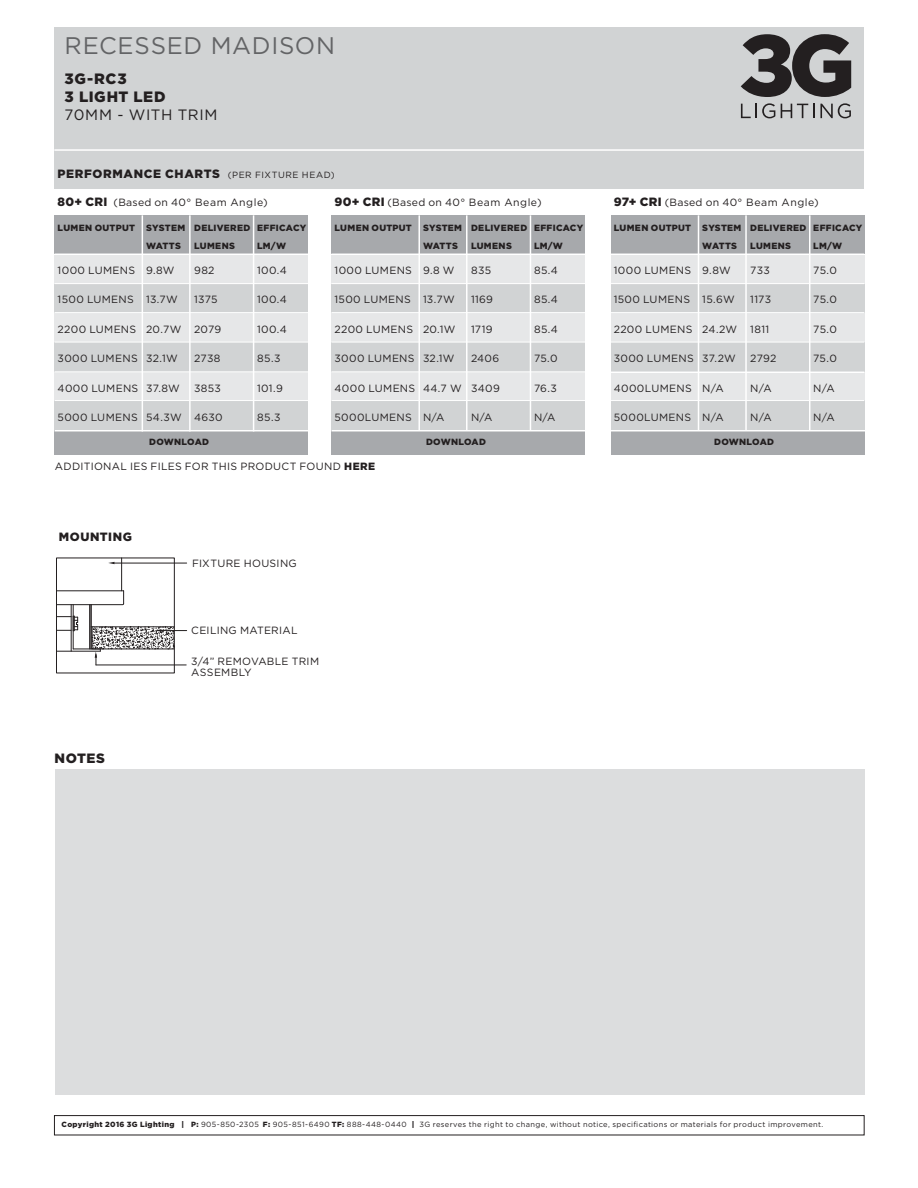
<style>
.page{position:relative;width:918px;height:1188px;background:#fff}
.page>*{position:absolute;margin:0;border:0;box-sizing:border-box;transform-origin:0 0}
.t1{font:24px "Gotham";letter-spacing:.03em;color:#636466}
.t2{font:900 15px/18px "Gotham";letter-spacing:.04em;color:#231f20}
.t3{font:15px "Gotham";letter-spacing:.035em;color:#231f20}
.t4{font:900 13.5px "Gotham";letter-spacing:.035em;color:#231f20}
.t5{font:900 12px "Gotham";letter-spacing:.05em;color:#231f20}
.t6{font:10.5px "Gotham";letter-spacing:.03em;color:#231f20}
.t7{font:10.5px "Gotham";letter-spacing:.05em;color:#231f20}
.t8{font:10.35px/12.5px "Gotham";color:#020303}
.t9{font:900 9px/18px "Gotham";letter-spacing:.03em;color:#231f20}
.t10{font:7.5px "Gotham";letter-spacing:.05em;color:#231f20}
.s1{font-weight:400;font-size:9px}
.s2{font-weight:900;font-size:12px}
.s3{font-weight:900}
</style>
<div class="page">
<div style="left:55px;top:27px;width:809px;height:162px;background:#d1d3d4"></div>
<svg style="left:741px;top:34px;width:110px;height:63px"></svg>
<svg style="left:741px;top:103px;width:34px;height:15px"></svg>
<svg style="left:781px;top:103px;width:70px;height:15px"></svg>
<div style="left:54px;top:1115px;width:811px;height:20px;border:1px solid #231f20"></div>
<hr style="left:54px;top:149px;width:810px;height:2px;background:#fff">
<div style="left:55px;top:769px;width:809px;height:326px;background:#dcddde"></div>
<svg style="left:56px;top:558px;width:131px;height:115px"></svg>
<div style="left:55px;top:215px;width:253px;height:39px;background:#a7a9ac"></div>
<div style="left:55px;top:416px;width:253px;height:38px;background:#a7a9ac"></div>
<div style="left:331px;top:416px;width:254px;height:38px;background:#a7a9ac"></div>
<div style="left:611px;top:416px;width:253px;height:38px;background:#a7a9ac"></div>
<div style="left:331px;top:215px;width:254px;height:39px;background:#a7a9ac"></div>
<div style="left:611px;top:215px;width:253px;height:39px;background:#a7a9ac"></div>
<div style="left:55px;top:284px;width:253px;height:29px;background:#d1d3d4"></div>
<div style="left:331px;top:284px;width:254px;height:29px;background:#d1d3d4"></div>
<div style="left:611px;top:284px;width:253px;height:29px;background:#d1d3d4"></div>
<div style="left:55px;top:255px;width:253px;height:29px;background:#e6e7e8"></div>
<div style="left:331px;top:255px;width:254px;height:29px;background:#e6e7e8"></div>
<div style="left:611px;top:255px;width:253px;height:29px;background:#e6e7e8"></div>
<div style="left:55px;top:313px;width:253px;height:29px;background:#e6e7e8"></div>
<div style="left:55px;top:371px;width:253px;height:29px;background:#e6e7e8"></div>
<div style="left:331px;top:313px;width:254px;height:29px;background:#e6e7e8"></div>
<div style="left:331px;top:371px;width:254px;height:29px;background:#e6e7e8"></div>
<div style="left:611px;top:371px;width:253px;height:29px;background:#e6e7e8"></div>
<div style="left:611px;top:313px;width:253px;height:29px;background:#e6e7e8"></div>
<div style="left:55px;top:342px;width:253px;height:29px;background:#d1d3d4"></div>
<div style="left:55px;top:401px;width:253px;height:29px;background:#d1d3d4"></div>
<div style="left:331px;top:401px;width:254px;height:29px;background:#d1d3d4"></div>
<div style="left:611px;top:401px;width:253px;height:29px;background:#d1d3d4"></div>
<div style="left:331px;top:342px;width:254px;height:29px;background:#d1d3d4"></div>
<div style="left:611px;top:342px;width:253px;height:29px;background:#d1d3d4"></div>
<hr style="left:55px;top:430px;width:255px;height:1px;background:#fff">
<hr style="left:331px;top:430px;width:256px;height:1px;background:#fff">
<hr style="left:611px;top:430px;width:255px;height:1px;background:#fff">
<hr style="left:611px;top:372px;width:253px;height:1px;background:#fff">
<hr style="left:55px;top:283px;width:253px;height:1px;background:#fff">
<hr style="left:331px;top:283px;width:254px;height:1px;background:#fff">
<hr style="left:611px;top:283px;width:253px;height:1px;background:#fff">
<hr style="left:55px;top:312px;width:253px;height:1px;background:#fff">
<hr style="left:331px;top:312px;width:254px;height:1px;background:#fff">
<hr style="left:611px;top:312px;width:253px;height:1px;background:#fff">
<hr style="left:55px;top:342px;width:253px;height:1px;background:#fff">
<hr style="left:55px;top:371px;width:253px;height:1px;background:#fff">
<hr style="left:331px;top:342px;width:254px;height:1px;background:#fff">
<hr style="left:331px;top:371px;width:254px;height:1px;background:#fff">
<hr style="left:611px;top:342px;width:253px;height:1px;background:#fff">
<hr style="left:142px;top:215px;width:1px;height:216px;background:#fff">
<hr style="left:418px;top:215px;width:2px;height:215px;background:#fff">
<hr style="left:698px;top:215px;width:1px;height:215px;background:#fff">
<hr style="left:189px;top:215px;width:2px;height:216px;background:#fff">
<hr style="left:466px;top:215px;width:2px;height:215px;background:#fff">
<hr style="left:745px;top:215px;width:2px;height:215px;background:#fff">
<hr style="left:253px;top:215px;width:1px;height:216px;background:#fff">
<hr style="left:530px;top:215px;width:1px;height:216px;background:#fff">
<hr style="left:809px;top:215px;width:1px;height:215px;background:#fff">
<h1 class="t1" style="left:65px;top:36px;width:272px">RECESSED MADISON</h1>
<h2 class="t2" style="left:65px;top:71px;width:103px">3G-RC3<br>3 LIGHT LED</h2>
<h2 class="t3" style="left:65px;top:109px;width:154px">70MM - WITH TRIM</h2>
<p class="t5" style="left:57px;top:169px;width:279px">PERFORMANCE CHARTS <span class="s1">(PER FIXTURE HEAD)</span></p>
<p class="t7" style="left:58px;top:198px;width:212px"><span class="s2">80+ CRI</span> (Based on 40° Beam Angle)</p>
<p class="t9" style="left:146px;top:219px;width:162px;text-indent:-88px">LUMEN OUTPUT SYSTEM DELIVERED EFFICACY<br>WATTS</p>
<p class="t9" style="left:194px;top:237px;width:42px">LUMENS</p>
<p class="t9" style="left:257px;top:237px;width:30px">LM/W</p>
<p class="t6" style="left:58px;top:266px;width:118px">1000 LUMENS 9.8W</p>
<p class="t6" style="left:194px;top:266px;width:22px">982</p>
<p class="t6" style="left:257px;top:266px;width:31px">100.4</p>
<p class="t6" style="left:58px;top:295px;width:122px">1500 LUMENS 13.7W</p>
<p class="t6" style="left:194px;top:295px;width:25px">1375</p>
<p class="t6" style="left:257px;top:295px;width:31px">100.4</p>
<p class="t6" style="left:58px;top:325px;width:165px">2200 LUMENS 20.7W 2079</p>
<p class="t6" style="left:257px;top:325px;width:31px">100.4</p>
<p class="t6" style="left:58px;top:355px;width:122px">3000 LUMENS 32.1W</p>
<p class="t6" style="left:194px;top:355px;width:28px">2738</p>
<p class="t6" style="left:257px;top:355px;width:25px">85.3</p>
<p class="t6" style="left:58px;top:384px;width:124px">4000 LUMENS 37.8W</p>
<p class="t6" style="left:194px;top:384px;width:28px">3853</p>
<p class="t6" style="left:257px;top:384px;width:27px">101.9</p>
<p class="t6" style="left:58px;top:414px;width:167px">5000 LUMENS 54.3W 4630</p>
<p class="t6" style="left:257px;top:414px;width:25px">85.3</p>
<p class="t7" style="left:335px;top:198px;width:209px"><span class="s2">90+ CRI</span> (Based on 40° Beam Angle)</p>
<p class="t9" style="left:423px;top:219px;width:162px;text-indent:-88px">LUMEN OUTPUT SYSTEM DELIVERED EFFICACY<br>WATTS</p>
<p class="t9" style="left:471px;top:237px;width:42px">LUMENS</p>
<p class="t9" style="left:534px;top:237px;width:30px">LM/W</p>
<p class="t6" style="left:335px;top:266px;width:121px">1000 LUMENS 9.8 W</p>
<p class="t6" style="left:471px;top:266px;width:22px">835</p>
<p class="t6" style="left:534px;top:266px;width:25px">85.4</p>
<p class="t6" style="left:335px;top:295px;width:122px">1500 LUMENS 13.7W</p>
<p class="t6" style="left:471px;top:295px;width:24px">1169</p>
<p class="t6" style="left:534px;top:295px;width:25px">85.4</p>
<p class="t6" style="left:335px;top:325px;width:122px">2200 LUMENS 20.1W</p>
<p class="t6" style="left:471px;top:325px;width:23px">1719</p>
<p class="t6" style="left:534px;top:325px;width:25px">85.4</p>
<p class="t6" style="left:335px;top:355px;width:122px">3000 LUMENS 32.1W</p>
<p class="t6" style="left:471px;top:355px;width:30px">2406</p>
<p class="t6" style="left:534px;top:355px;width:25px">75.0</p>
<p class="t6" style="left:335px;top:384px;width:167px">4000 LUMENS 44.7 W 3409</p>
<p class="t6" style="left:534px;top:384px;width:25px">76.3</p>
<p class="t6" style="left:335px;top:414px;width:112px">5000LUMENS N/A</p>
<p class="t6" style="left:471px;top:414px;width:23px">N/A</p>
<p class="t6" style="left:534px;top:414px;width:23px">N/A</p>
<p class="t7" style="left:614px;top:198px;width:206px"><span class="s2">97+ CRI</span> (Based on 40° Beam Angle)</p>
<p class="t9" style="left:702px;top:219px;width:162px;text-indent:-88px">LUMEN OUTPUT SYSTEM DELIVERED EFFICACY<br>WATTS</p>
<p class="t9" style="left:750px;top:237px;width:42px">LUMENS</p>
<p class="t9" style="left:813px;top:237px;width:30px">LM/W</p>
<p class="t6" style="left:614px;top:266px;width:118px">1000 LUMENS 9.8W</p>
<p class="t6" style="left:750px;top:266px;width:21px">733</p>
<p class="t6" style="left:813px;top:266px;width:25px">75.0</p>
<p class="t6" style="left:614px;top:295px;width:122px">1500 LUMENS 15.6W</p>
<p class="t6" style="left:750px;top:295px;width:22px">1173</p>
<p class="t6" style="left:813px;top:295px;width:25px">75.0</p>
<p class="t6" style="left:614px;top:325px;width:157px">2200 LUMENS 24.2W 1811</p>
<p class="t6" style="left:813px;top:325px;width:25px">75.0</p>
<p class="t6" style="left:614px;top:355px;width:124px">3000 LUMENS 37.2W</p>
<p class="t6" style="left:750px;top:355px;width:28px">2792</p>
<p class="t6" style="left:813px;top:355px;width:25px">75.0</p>
<p class="t6" style="left:614px;top:384px;width:112px">4000LUMENS N/A</p>
<p class="t6" style="left:750px;top:384px;width:23px">N/A</p>
<p class="t6" style="left:813px;top:384px;width:23px">N/A</p>
<p class="t6" style="left:614px;top:414px;width:112px">5000LUMENS N/A</p>
<p class="t6" style="left:750px;top:414px;width:23px">N/A</p>
<p class="t6" style="left:813px;top:414px;width:23px">N/A</p>
<p class="t9" style="left:149px;top:434px;width:61px">DOWNLOAD</p>
<p class="t9" style="left:426px;top:434px;width:61px">DOWNLOAD</p>
<p class="t9" style="left:714px;top:434px;width:61px">DOWNLOAD</p>
<p class="t6" style="left:55px;top:463px;width:322px">ADDITIONAL IES FILES FOR THIS PRODUCT FOUND <span class="s3">HERE</span></p>
<p class="t5" style="left:59px;top:532px;width:75px">MOUNTING</p>
<p class="t4" style="left:55px;top:754px;width:52px">NOTES</p>
<p class="t8" style="left:191px;top:557px;width:101px">FIXTURE HOUSING</p>
<p class="t8" style="left:191px;top:625px;width:103px">CEILING MATERIAL</p>
<p class="t8" style="left:191px;top:651px;width:123px">3/4” REMOVABLE TRIM<br>ASSEMBLY</p>
<p class="t6" style="left:191px;top:658px;width:129px">3/4” REMOVABLE TRIM</p>
<p class="t10" style="left:62px;top:1121px;width:763px"><span class="s3">Copyright 2016 3G Lighting | P:</span> 905-850-2305 <span class="s3">F:</span> 905-851-6490 <span class="s3">TF:</span> 888-448-0440 <span class="s3">|</span> 3G reserves the right to change, without notice, specifications or materials for product improvement.</p>
</div>
